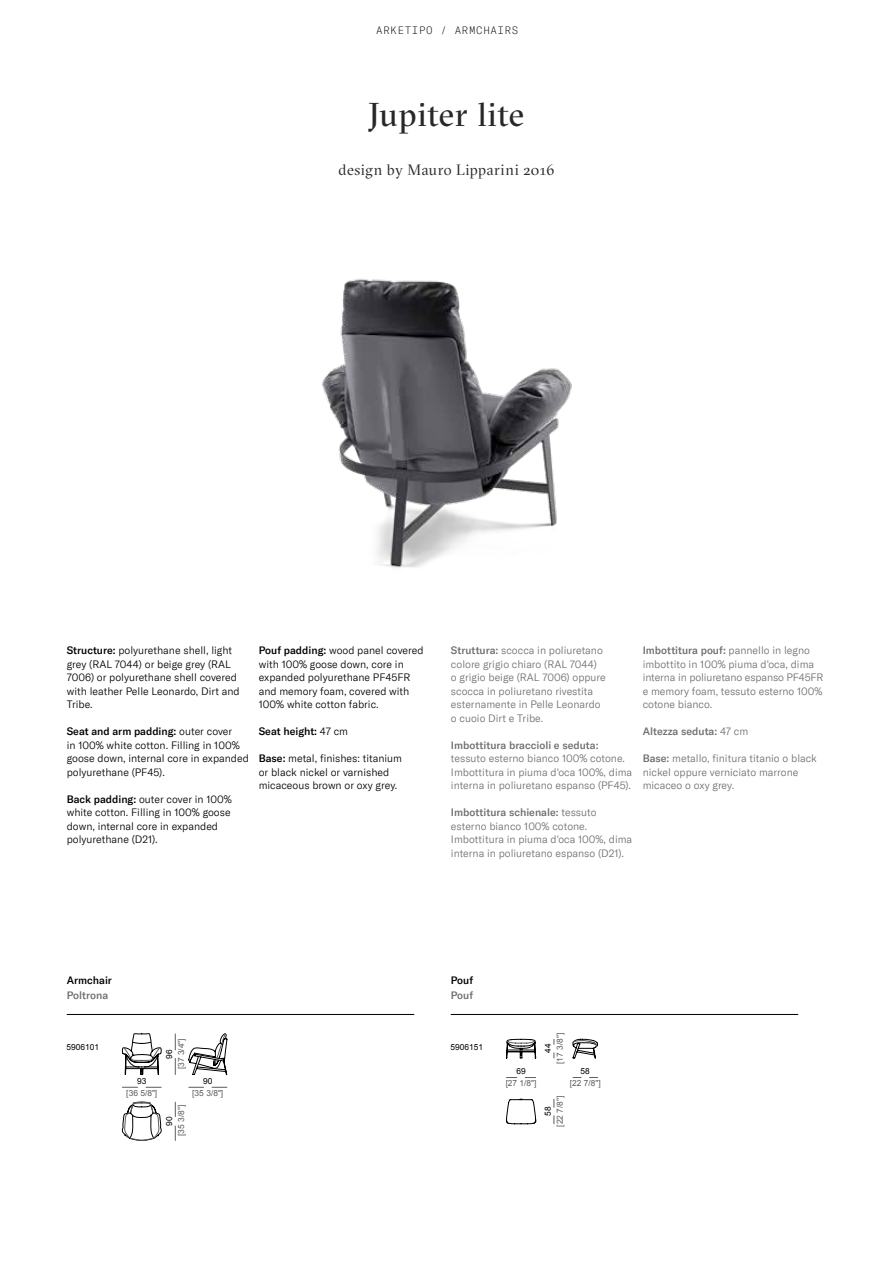
<style>
.page{position:relative;width:893px;height:1263px;background:#fff}
.page>*{position:absolute;margin:0;border:0;box-sizing:border-box;transform-origin:0 0}
.t1{font:33px "GT Sectra Fine";letter-spacing:.02em;color:#292829}
.t2{font:15px "GT Sectra Fine";letter-spacing:.035em;color:#292829}
.t3{font:300 10.5px/13.5px "GT America";color:#6d6e71}
.t4{font:300 10.5px/13.5px "GT America";color:#000}
.t5{font:500 10.5px "GT America";color:#6d6e71}
.t6{font:500 10.5px "GT America";color:#000}
.t7{font:100 10.5px "GT America Mono";letter-spacing:.06em;color:#000}
.t8{font:8.4px "Arial";color:#5c5c5c}
.t9{font:8.4px "Arial";color:#000}
.s1{font-weight:500}
.s2{font-weight:300}
</style>
<div class="page">
<hr style="left:67px;top:1014px;width:347px;height:1px;background:#000">
<hr style="left:451px;top:1014px;width:347px;height:1px;background:#000">
<img style="left:322px;top:278px;width:250px;height:290px">
<svg style="left:122px;top:1033px;width:105px;height:108px"></svg>
<svg style="left:506px;top:1039px;width:92px;height:85px"></svg>
<p class="t7" style="left:376px;top:25px;width:144px">ARKETIPO / ARMCHAIRS</p>
<h1 class="t1" style="left:369px;top:96px;width:157px">Jupiter lite</h1>
<h2 class="t2" style="left:339px;top:162px;width:217px">design by Mauro Lipparini 2016</h2>
<p class="t4" style="left:67px;top:644px;width:174px"><span class="s1">Structure:</span> polyurethane shell, light grey (RAL 7044) or beige grey (RAL<br>7006) or polyurethane shell covered with leather Pelle Leonardo, Dirt and<br>Tribe.</p>
<p class="t4" style="left:67px;top:725px;width:184px"><span class="s1">Seat and arm padding:</span> outer cover<br>in 100% white cotton. Filling in 100% goose down, internal core in expanded polyurethane (PF45).</p>
<p class="t4" style="left:67px;top:792px;width:167px"><span class="s1">Back padding:</span> outer cover in 100% white cotton. Filling in 100% goose down, internal core in expanded polyurethane (D21).</p>
<p class="t4" style="left:259px;top:644px;width:166px"><span class="s1">Pouf padding:</span> wood panel covered with 100% goose down, core in expanded polyurethane PF45FR and memory foam, covered with<br>100% white cotton fabric.</p>
<p class="t6" style="left:259px;top:725px;width:91px">Seat height: <span class="s2">47 cm</span></p>
<p class="t4" style="left:259px;top:752px;width:145px"><span class="s1">Base:</span> metal, finishes: titanium or black nickel or varnished micaceous brown or oxy grey.</p>
<p class="t3" style="left:451px;top:644px;width:156px"><span class="s1">Struttura:</span> scocca in poliuretano colore grigio chiaro (RAL 7044)<br>o grigio beige (RAL 7006) oppure scocca in poliuretano rivestita esternamente in Pelle Leonardo o cuoio Dirt e Tribe.</p>
<p class="t5" style="left:451px;top:738px;width:149px">Imbottitura braccioli e seduta:</p>
<p class="t3" style="left:451px;top:752px;width:183px">tessuto esterno bianco 100% cotone.<br>Imbottitura in piuma d'oca 100%, dima interna in poliuretano espanso (PF45).</p>
<p class="t3" style="left:451px;top:806px;width:183px"><span class="s1">Imbottitura schienale:</span> tessuto esterno bianco 100% cotone.<br>Imbottitura in piuma d'oca 100%, dima interna in poliuretano espanso (D21).</p>
<p class="t3" style="left:643px;top:644px;width:182px"><span class="s1">Imbottitura pouf:</span> pannello in legno imbottito in 100% piuma d'oca, dima interna in poliuretano espanso PF45FR e memory foam, tessuto esterno 100% cotone bianco.</p>
<p class="t5" style="left:643px;top:725px;width:107px">Altezza seduta: <span class="s2">47 cm</span></p>
<p class="t3" style="left:643px;top:752px;width:176px"><span class="s1">Base:</span> metallo, finitura titanio o black nickel oppure verniciato marrone micaceo o oxy grey.</p>
<p class="t6" style="left:67px;top:974px;width:47px">Armchair</p>
<p class="t5" style="left:67px;top:989px;width:43px">Poltrona</p>
<p class="t6" style="left:451px;top:974px;width:24px">Pouf</p>
<p class="t5" style="left:451px;top:989px;width:24px">Pouf</p>
<p class="t9" style="left:66px;top:1041px;width:34px">5906101</p>
<p class="t9" style="left:450px;top:1041px;width:34px">5906151</p>
<p class="t9" style="left:164px;top:1058px;width:11px;rotate:-90deg">96</p>
<p class="t8" style="left:176px;top:1069px;width:32px;rotate:-90deg">[37 3/4"]</p>
<p class="t9" style="left:137px;top:1076px;width:11px">93</p>
<p class="t8" style="left:126px;top:1088px;width:32px">[36 5/8"]</p>
<p class="t9" style="left:203px;top:1076px;width:11px">90</p>
<p class="t8" style="left:192px;top:1088px;width:32px">[35 3/8"]</p>
<p class="t9" style="left:164px;top:1126px;width:11px;rotate:-90deg">90</p>
<p class="t8" style="left:176px;top:1136px;width:32px;rotate:-90deg">[35 3/8"]</p>
<p class="t9" style="left:516px;top:1066px;width:11px">69</p>
<p class="t8" style="left:506px;top:1078px;width:32px">[27 1/8"]</p>
<p class="t9" style="left:542px;top:1053px;width:11px;rotate:-90deg">44</p>
<p class="t8" style="left:554px;top:1064px;width:32px;rotate:-90deg">[17 3/8"]</p>
<p class="t9" style="left:581px;top:1066px;width:11px">58</p>
<p class="t8" style="left:570px;top:1078px;width:32px">[22 7/8"]</p>
<p class="t9" style="left:542px;top:1116px;width:11px;rotate:-90deg">58</p>
<p class="t8" style="left:554px;top:1127px;width:32px;rotate:-90deg">[22 7/8"]</p>
</div>
